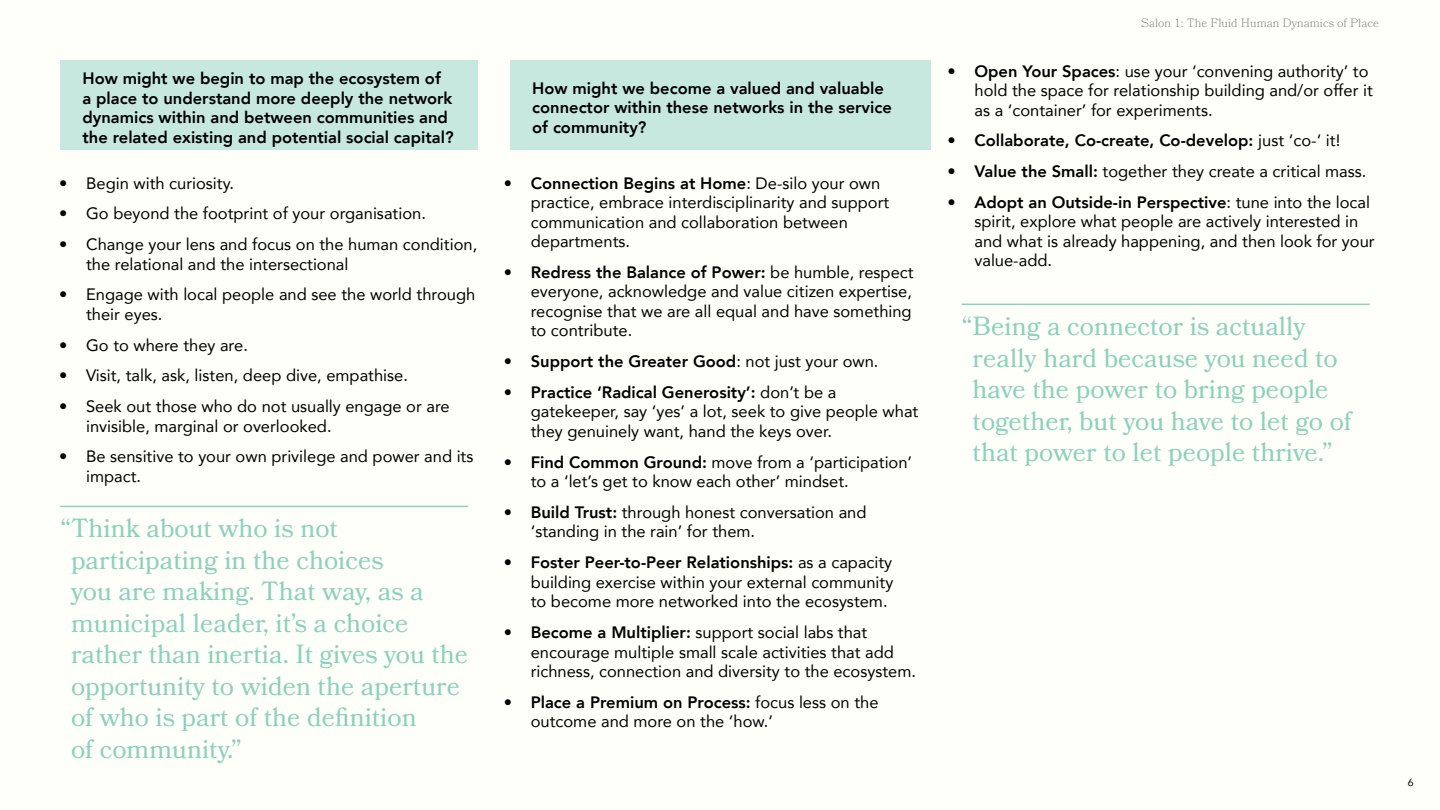
<style>
.page{position:relative;width:1440px;height:810px;background:#fffffa}
.page>*{position:absolute;margin:0;border:0;box-sizing:border-box;transform-origin:0 0}
.t1{font:26.25px/31.5px "Bookmania";color:#8cd1bc}
.t2{font:16.5px/19.5px "Avenir";color:#000}
.t3{font:800 16.5px/19.5px "Avenir";color:#000}
.t4{font:300 12px "Bookmania";color:#808080}
.t5{font:10.5px "Avenir";color:#000}
.s1{font-weight:800}
.s2{font-weight:400}
</style>
<div class="page">
<div style="left:60px;top:60px;width:418px;height:90px;background:#c6e8de"></div>
<div style="left:510px;top:60px;width:420px;height:90px;background:#c6e8de"></div>
<hr style="left:60px;top:506px;width:408px;height:1px;background:#8cd1bc">
<hr style="left:962px;top:304px;width:408px;height:1px;background:#8cd1bc">
<p class="t3" style="left:82px;top:69px;width:373px">How might we begin to map the ecosystem of a place to understand more deeply the network dynamics within and between communities and the related existing and potential social capital?</p>
<p class="t3" style="left:532px;top:78px;width:361px">How might we become a valued and valuable connector within these networks in the service of community?</p>
<p class="t2" style="left:59px;top:173px;width:176px">• Begin with curiosity.</p>
<p class="t2" style="left:59px;top:203px;width:368px">• Go beyond the footprint of your organisation.</p>
<p class="t2" style="left:86px;top:234px;width:393px;text-indent:-27px">• Change your lens and focus on the human condition, the relational and the intersectional</p>
<p class="t2" style="left:86px;top:284px;width:391px;text-indent:-27px">• Engage with local people and see the world through their eyes.</p>
<p class="t2" style="left:59px;top:335px;width:190px">• Go to where they are.</p>
<p class="t2" style="left:59px;top:365px;width:350px">• Visit, talk, ask, listen, deep dive, empathise.</p>
<p class="t2" style="left:86px;top:396px;width:365px;text-indent:-27px">• Seek out those who do not usually engage or are invisible, marginal or overlooked.</p>
<p class="t2" style="left:86px;top:446px;width:389px;text-indent:-27px">• Be sensitive to your own privilege and power and its impact.</p>
<p class="t2" style="left:531px;top:173px;width:360px;text-indent:-27px"><span class="s1">• Connection Begins at Home</span>: De-silo your own practice, embrace interdisciplinarity and support communication and collaboration between departments.</p>
<p class="t2" style="left:531px;top:262px;width:384px;text-align:justify;text-indent:-27px"><span class="s1">• Redress the Balance of Power:</span> be humble, respect everyone, acknowledge and value citizen expertise, recognise that we are all equal and have something to contribute.</p>
<p class="t3" style="left:504px;top:352px;width:376px">• Support the Greater Good<span class="s2">: not just your own.</span></p>
<p class="t2" style="left:531px;top:382px;width:389px;text-indent:-27px"><span class="s1">• Practice ‘Radical Generosity’:</span> don’t be a gatekeeper, say ‘yes’ a lot, seek to give people what they genuinely want, hand the keys over.</p>
<p class="t2" style="left:531px;top:452px;width:383px;text-indent:-27px"><span class="s1">• Find Common Ground:</span> move from a ‘participation’ to a ‘let’s get to know each other’ mindset.</p>
<p class="t2" style="left:531px;top:502px;width:337px;text-indent:-27px"><span class="s1">• Build Trust:</span> through honest conversation and ‘standing in the rain’ for them.</p>
<p class="t2" style="left:531px;top:552px;width:364px;text-align:justify;text-indent:-27px"><span class="s1">• Foster Peer-to-Peer Relationships:</span> as a capacity building exercise within your external community to become more networked into the ecosystem.</p>
<p class="t2" style="left:531px;top:622px;width:387px;text-indent:-27px"><span class="s1">• Become a Multiplier:</span> support social labs that encourage multiple small scale activities that add richness, connection and diversity to the ecosystem.</p>
<p class="t2" style="left:531px;top:692px;width:349px;text-indent:-27px"><span class="s1">• Place a Premium on Process:</span> focus less on the outcome and more on the ‘how.’</p>
<h1 class="t1" style="left:71px;top:512px;width:399px;text-indent:-11px">“Think about who is not participating in the choices<br>you are making. That way, as a municipal leader, it’s a choice rather than inertia. It gives you the opportunity to widen the aperture of who is part of the definition<br>of community.”</h1>
<p class="t4" style="left:1141px;top:16px;width:240px">Salon 1: The Fluid Human Dynamics of Place</p>
<p class="t2" style="left:974px;top:61px;width:400px;text-indent:-27px"><span class="s1">• Open Your Spaces</span>: use your ‘convening authority’ to hold the space for relationship building and/or offer it as a ‘container’ for experiments.</p>
<p class="t3" style="left:948px;top:131px;width:394px">• Collaborate, Co-create, Co-develop: <span class="s2">just ‘co-‘ it!</span></p>
<p class="t2" style="left:948px;top:161px;width:420px"><span class="s1">• Value the Small:</span> together they create a critical mass.</p>
<p class="t2" style="left:974px;top:192px;width:402px;text-indent:-27px"><span class="s1">• Adopt an Outside-in Perspective</span>: tune into the local spirit, explore what people are actively interested in and what is already happening, and then look for your value-add.</p>
<h1 class="t1" style="left:973px;top:310px;width:381px;text-indent:-11px">“Being a connector is actually really hard because you need to have the power to bring people together, but you have to let go of that power to let people thrive.”</h1>
<p class="t5" style="left:1408px;top:774px;width:7px">6</p>
</div>
